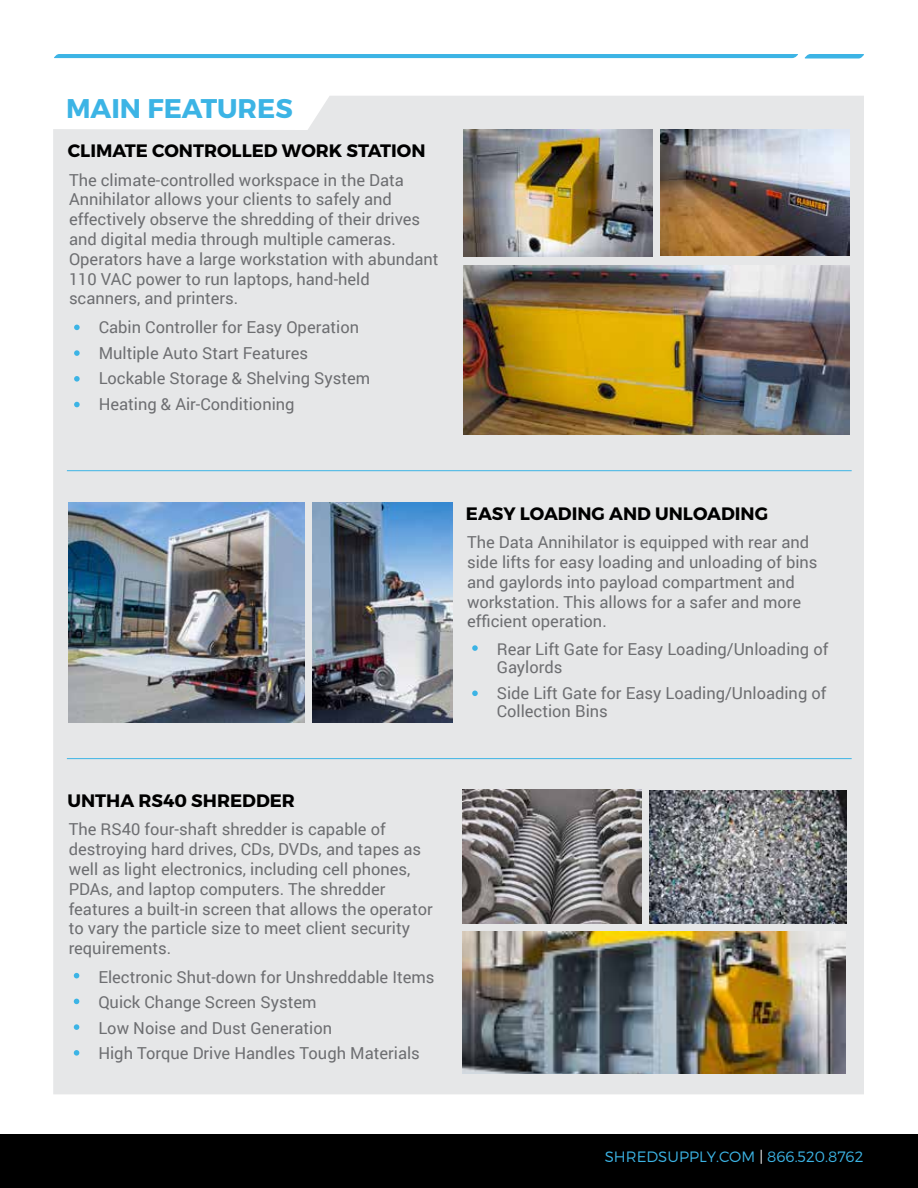
<style>
.page{position:relative;width:918px;height:1188px;background:#fff}
.page>*{position:absolute;margin:0;border:0;box-sizing:border-box;transform-origin:0 0}
.t1{font:700 27px "Montserrat";color:#3cb4e5}
.t2{font:700 18px "Montserrat";color:#000}
.t3{font:16.5px/19.8px "Roboto";color:#6d6e71}
.t4{font:300 15px "Montserrat";color:#3cb4e5}
.s1{color:#fff}
</style>
<div class="page">
<hr style="left:54px;top:54px;width:744px;height:4px;background:#3cb4e5">
<svg style="left:805px;top:54px;width:59px;height:4px"></svg>
<div style="left:53px;top:96px;width:811px;height:998px;background:#e6e7e8"></div>
<img style="left:463px;top:266px;width:387px;height:169px">
<img style="left:660px;top:130px;width:189px;height:126px">
<img style="left:463px;top:130px;width:190px;height:126px">
<svg style="left:74px;top:325px;width:6px;height:5px"></svg>
<svg style="left:74px;top:973px;width:5px;height:5px"></svg>
<svg style="left:74px;top:376px;width:6px;height:6px"></svg>
<svg style="left:74px;top:1024px;width:5px;height:6px"></svg>
<svg style="left:74px;top:350px;width:6px;height:6px"></svg>
<svg style="left:74px;top:999px;width:5px;height:5px"></svg>
<svg style="left:472px;top:645px;width:6px;height:6px"></svg>
<svg style="left:472px;top:691px;width:6px;height:5px"></svg>
<svg style="left:74px;top:402px;width:6px;height:5px"></svg>
<svg style="left:74px;top:1050px;width:5px;height:6px"></svg>
<hr style="left:67px;top:470px;width:785px;height:1px;background:#3cb4e5">
<hr style="left:67px;top:758px;width:785px;height:1px;background:#3cb4e5">
<img style="left:312px;top:503px;width:141px;height:219px">
<img style="left:68px;top:502px;width:236px;height:220px">
<img style="left:649px;top:791px;width:197px;height:133px">
<img style="left:463px;top:789px;width:179px;height:135px">
<img style="left:463px;top:931px;width:382px;height:142px">
<div style="left:0;top:1134px;width:918px;height:54px;background:#000"></div>
<h1 class="t1" style="left:66px;top:91px;width:228px">MAIN FEATURES</h1>
<p class="t2" style="left:68px;top:140px;width:359px">CLIMATE CONTROLLED WORK STATION</p>
<p class="t3" style="left:69px;top:169px;width:371px">The climate-controlled workspace in the Data Annihilator allows your clients to safely and effectively observe the shredding of their drives and digital media through multiple cameras.<br>Operators have a large workstation with abundant 110 VAC power to run laptops, hand-held scanners, and printers.</p>
<p class="t3" style="left:99px;top:314px;width:273px;line-height:25.5px">Cabin Controller for Easy Operation<br>Multiple Auto Start Features<br>Lockable Storage &amp; Shelving System<br>Heating &amp; Air-Conditioning</p>
<p class="t2" style="left:67px;top:789px;width:229px">UNTHA RS40 SHREDDER</p>
<p class="t3" style="left:69px;top:819px;width:366px">The RS40 four-shaft shredder is capable of destroying hard drives, CDs, DVDs, and tapes as well as light electronics, including cell phones, PDAs, and laptop computers. The shredder features a built-in screen that allows the operator to vary the particle size to meet client security requirements.</p>
<p class="t3" style="left:98px;top:964px;width:338px;line-height:25.5px">Electronic Shut-down for Unshreddable Items Quick Change Screen System<br>Low Noise and Dust Generation<br>High Torque Drive Handles Tough Materials</p>
<p class="t2" style="left:466px;top:502px;width:304px">EASY LOADING AND UNLOADING</p>
<p class="t3" style="left:467px;top:532px;width:352px">The Data Annihilator is equipped with rear and side lifts for easy loading and unloading of bins and gaylords into payload compartment and workstation. This allows for a safer and more efficient operation.</p>
<p class="t3" style="left:497px;top:640px;width:333px;line-height:18px">Rear Lift Gate for Easy Loading/Unloading of<br>Gaylords</p>
<p class="t3" style="left:497px;top:683px;width:331px;line-height:18px">Side Lift Gate for Easy Loading/Unloading of<br>Collection Bins</p>
<p class="t4" style="left:605px;top:1148px;width:260px">SHREDSUPPLY.COM <span class="s1">|</span> 866.520.8762</p>
</div>
